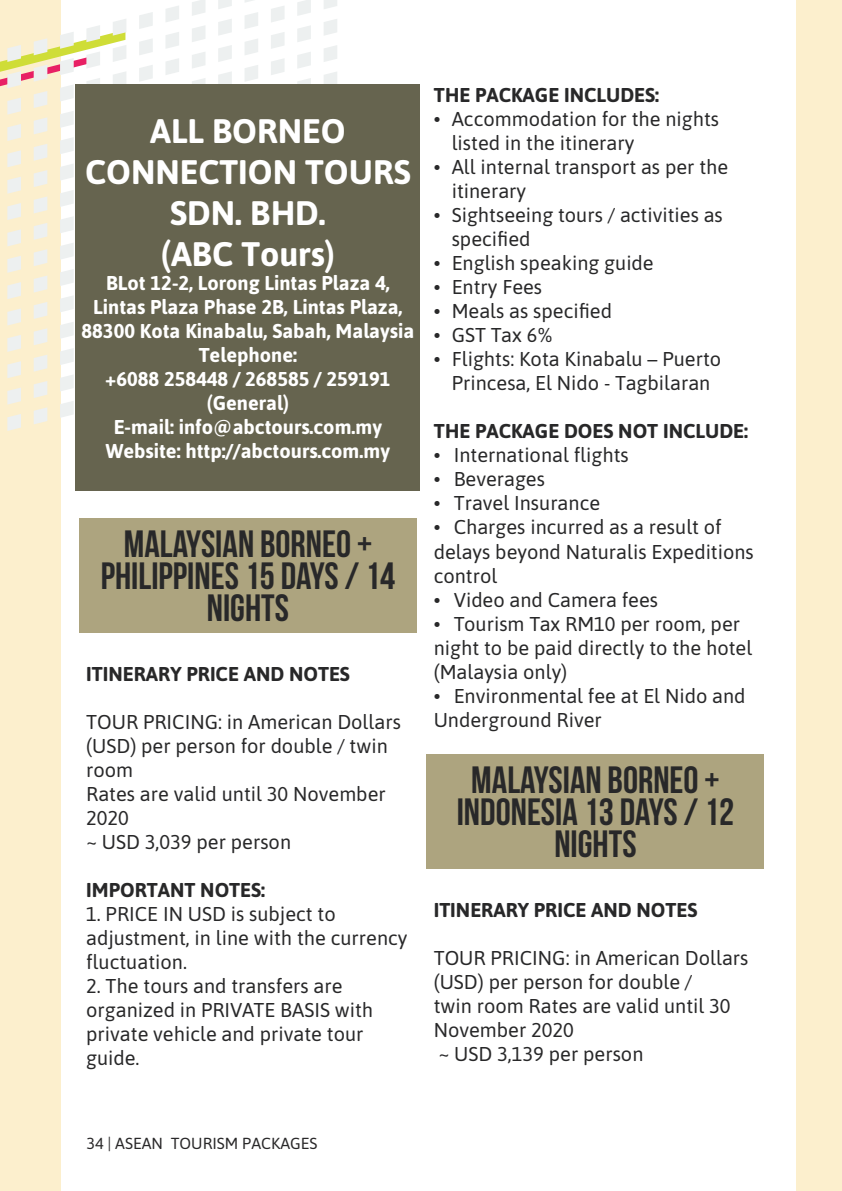
<style>
.page{position:relative;width:842px;height:1191px;background:#fff}
.page>*{position:absolute;margin:0;border:0;box-sizing:border-box;transform-origin:0 0}
.t1{font:38px/32px "Bebas Neue";color:#282829;text-align:center}
.t2{font:700 34px/40.8px "Asap";color:#fff;text-align:center}
.t3{font:20px/24px "Asap";color:#282829}
.t4{font:700 20px/24px "Asap";color:#fff;text-align:center}
.t5{font:700 20px "Asap";color:#282829}
.t6{font:16px "Asap";color:#292829}
</style>
<div class="page">
<div style="left:796px;top:0;width:46px;height:1191px;background:#fcefcd"></div>
<div style="left:0;top:0;width:61px;height:1191px;background:#fcefcd"></div>
<svg style="left:139px;top:12px;width:14px;height:17px"></svg>
<svg style="left:166px;top:6px;width:13px;height:16px"></svg>
<svg style="left:192px;top:0;width:13px;height:16px"></svg>
<svg style="left:218px;top:0;width:14px;height:9px"></svg>
<svg style="left:245px;top:0;width:8px;height:2px"></svg>
<svg style="left:139px;top:39px;width:14px;height:16px"></svg>
<svg style="left:166px;top:32px;width:13px;height:17px"></svg>
<svg style="left:192px;top:25px;width:13px;height:17px"></svg>
<svg style="left:218px;top:19px;width:14px;height:16px"></svg>
<svg style="left:245px;top:12px;width:13px;height:17px"></svg>
<svg style="left:271px;top:6px;width:14px;height:16px"></svg>
<svg style="left:297px;top:0;width:14px;height:16px"></svg>
<svg style="left:324px;top:0;width:13px;height:9px"></svg>
<svg style="left:139px;top:65px;width:14px;height:17px"></svg>
<svg style="left:166px;top:58px;width:13px;height:17px"></svg>
<svg style="left:192px;top:52px;width:13px;height:16px"></svg>
<svg style="left:218px;top:45px;width:14px;height:17px"></svg>
<svg style="left:245px;top:39px;width:13px;height:16px"></svg>
<svg style="left:271px;top:32px;width:14px;height:17px"></svg>
<svg style="left:297px;top:25px;width:14px;height:17px"></svg>
<svg style="left:324px;top:19px;width:13px;height:16px"></svg>
<svg style="left:192px;top:78px;width:13px;height:6px"></svg>
<svg style="left:218px;top:72px;width:14px;height:12px"></svg>
<svg style="left:245px;top:65px;width:13px;height:17px"></svg>
<svg style="left:271px;top:59px;width:14px;height:16px"></svg>
<svg style="left:297px;top:52px;width:14px;height:16px"></svg>
<svg style="left:324px;top:45px;width:13px;height:17px"></svg>
<svg style="left:297px;top:78px;width:14px;height:6px"></svg>
<svg style="left:324px;top:72px;width:13px;height:12px"></svg>
<svg style="left:0;top:19px;width:126px;height:412px"></svg>
<div style="left:76px;top:84px;width:344px;height:406px;background:#66644f"></div>
<div style="left:79px;top:518px;width:338px;height:115px;background:#ada47f"></div>
<div style="left:427px;top:754px;width:337px;height:115px;background:#ada47f"></div>
<h2 class="t2" style="left:85px;top:110px;width:327px">ALL BORNEO<br>CONNECTION TOURS<br>SDN. BHD.<br>(ABC Tours)</h2>
<p class="t4" style="left:82px;top:270px;width:334px">BLot 12-2, Lorong Lintas Plaza 4,<br>Lintas Plaza Phase 2B, Lintas Plaza,<br>88300 Kota Kinabalu, Sabah, Malaysia<br>Telephone:<br>+6088 258448 / 268585 / 259191 (General)<br>E-mail: info@abctours.com.my<br>Website: http://abctours.com.my</p>
<h1 class="t1" style="left:101px;top:527px;width:296px">MALAYSIAN BORNEO +<br>PHILIPPINES 15 DAYS / 14<br>NIGHTS</h1>
<p class="t5" style="left:86px;top:662px;width:265px">ITINERARY PRICE AND NOTES</p>
<p class="t3" style="left:86px;top:709px;width:316px">TOUR PRICING: in American Dollars (USD) per person for double / twin room<br>Rates are valid until 30 November<br>2020<br>~ USD 3,039 per person</p>
<p class="t5" style="left:86px;top:878px;width:180px">IMPORTANT NOTES:</p>
<p class="t3" style="left:86px;top:901px;width:323px">1. PRICE IN USD is subject to adjustment, in line with the currency fluctuation.</p>
<p class="t3" style="left:86px;top:973px;width:288px">2. The tours and transfers are organized in PRIVATE BASIS with private vehicle and private tour guide.</p>
<p class="t5" style="left:434px;top:84px;width:227px">THE PACKAGE INCLUDES:</p>
<p class="t3" style="left:452px;top:106px;width:269px;text-indent:-18px">• Accommodation for the nights listed in the itinerary</p>
<p class="t3" style="left:452px;top:154px;width:278px;text-indent:-18px">• All internal transport as per the itinerary</p>
<p class="t3" style="left:452px;top:202px;width:273px;text-indent:-18px">• Sightseeing tours / activities as specified</p>
<p class="t3" style="left:434px;top:250px;width:221px">• English speaking guide</p>
<p class="t3" style="left:434px;top:274px;width:110px">• Entry Fees</p>
<p class="t3" style="left:434px;top:298px;width:180px">• Meals as specified</p>
<p class="t3" style="left:434px;top:322px;width:120px">• GST Tax 6%</p>
<p class="t3" style="left:434px;top:346px;width:289px;text-align:center">• Flights: Kota Kinabalu – Puerto<br>Princesa, El Nido - Tagbilaran</p>
<p class="t5" style="left:434px;top:420px;width:316px">THE PACKAGE DOES NOT INCLUDE:</p>
<p class="t3" style="left:434px;top:442px;width:197px">• International flights</p>
<p class="t3" style="left:434px;top:466px;width:113px">• Beverages</p>
<p class="t3" style="left:434px;top:490px;width:168px">• Travel Insurance</p>
<p class="t3" style="left:434px;top:514px;width:322px">• Charges incurred as a result of delays beyond Naturalis Expeditions control</p>
<p class="t3" style="left:434px;top:586px;width:226px">• Video and Camera fees</p>
<p class="t3" style="left:434px;top:610px;width:320px">• Tourism Tax RM10 per room, per night to be paid directly to the hotel (Malaysia only)</p>
<p class="t3" style="left:434px;top:682px;width:313px">• Environmental fee at El Nido and<br>Underground River</p>
<h1 class="t1" style="left:457px;top:763px;width:279px">MALAYSIAN BORNEO +<br>INDONESIA 13 DAYS / 12<br>NIGHTS</h1>
<p class="t5" style="left:434px;top:898px;width:265px">ITINERARY PRICE AND NOTES</p>
<p class="t3" style="left:434px;top:945px;width:316px">TOUR PRICING: in American Dollars (USD) per person for double /<br>twin room Rates are valid until 30<br>November 2020<br>~ USD 3,139 per person</p>
<p class="t6" style="left:86px;top:1131px;width:233px">34 | ASEAN TOURISM PACKAGES</p>
</div>
